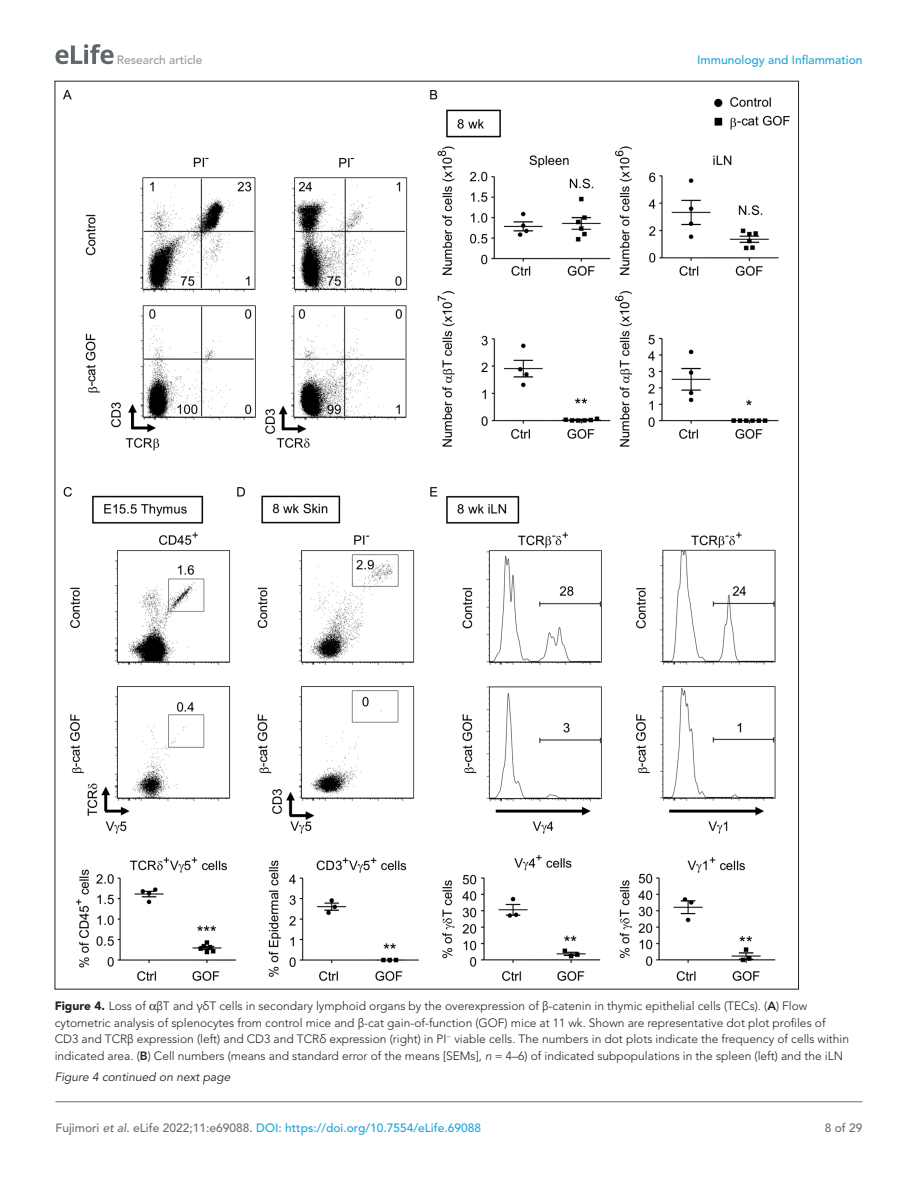
<style>
.page{position:relative;width:918px;height:1188px;background:#fff}
.page>*{position:absolute;margin:0;border:0;box-sizing:border-box;transform-origin:0 0}
.t1{font:300 12px/16.5px "Avenir LT Std";color:#231f20}
.t2{font:500 12px "Avenir LT Std";color:#1ea4d7}
.t3{font:italic 12px "Avenir LT Std";color:#231f20}
.t4{font:500 12px "Avenir LT Std";color:#9a9a9a}
.t5{font:500 12px "Avenir LT Std";color:#6e6e70}
.s1{font-weight:900}
.s2{font-family:"Segoe UI"}
.s3{font-weight:800}
.s4{font-style:italic}
.s5{color:#6e6e70}
.s6{font-style:italic;color:#6e6e70}
</style>
<div class="page">
<svg style="left:56px;top:44px;width:58px;height:20px"></svg>
<hr style="left:56px;top:1101px;width:806px;height:1px;background:#6e6e70">
<img style="left:64px;top:90px;width:726px;height:890px">
<p class="t4" style="left:117px;top:53px;width:87px">Research article</p>
<p class="t2" style="left:697px;top:53px;width:167px">Immunology and Inflammation</p>
<p class="t1" style="left:55px;top:998px;width:796px"><span class="s1">Figure 4.</span> Loss of <span class="s2">β</span>T and <span class="s2">γδ</span>T cells in secondary lymphoid organs by the overexpression of <span class="s2">β</span>-catenin in thymic epithelial cells (TECs). (<span class="s3">A</span>) Flow cytometric analysis of splenocytes from control mice and <span class="s2">β</span>-cat gain-of-function (GOF) mice at 11 wk. Shown are representative dot plot profiles of CD3 and TCR<span class="s2">β</span> expression (left) and CD3 and TCR<span class="s2">δ</span> expression (right) in PI<sup>−</sup> viable cells. The numbers in dot plots indicate the frequency of cells within indicated area. (<span class="s3">B</span>) Cell numbers (means and standard error of the means [SEMs], <span class="s4">n</span> = 4–6) of indicated subpopulations in the spleen (left) and the iLN</p>
<p class="t3" style="left:55px;top:1070px;width:177px">Figure 4 continued on next page</p>
<p class="t2" style="left:56px;top:1121px;width:427px"><span class="s5">Fujimori</span> <span class="s6">et al</span><span class="s5">. eLife 2022;11:e69088.</span> DOI: https://doi.org/10.7554/eLife.69088</p>
<p class="t5" style="left:825px;top:1121px;width:39px">8 of 29</p>
</div>
